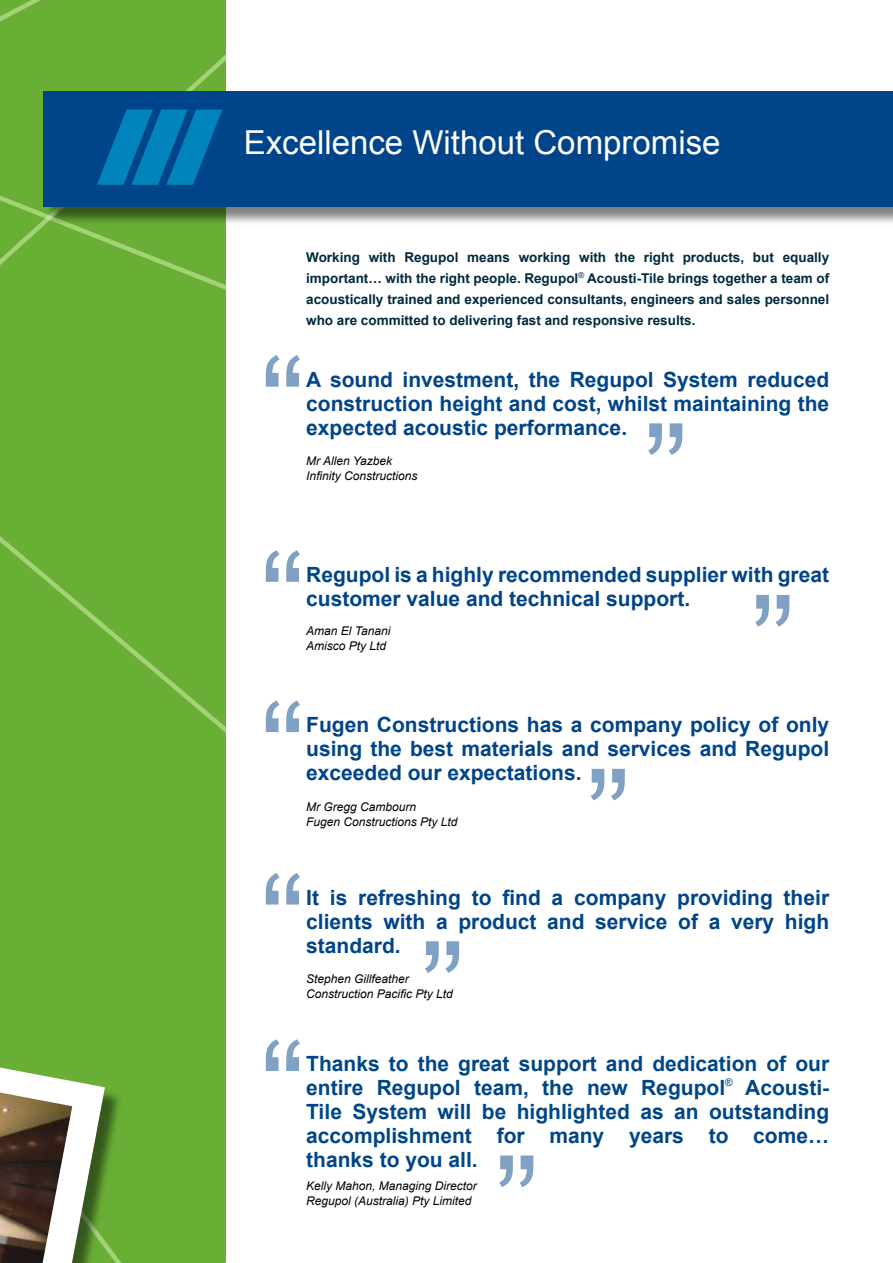
<style>
.page{position:relative;width:893px;height:1263px;background:#fff}
.page>*{position:absolute;margin:0;border:0;box-sizing:border-box;transform-origin:0 0}
.t1{font:135px "Arial";color:#004489}
.t2{font:33px "Arial";color:#fff}
.t3{font:700 21px/24px "Arial";color:#004489}
.t4{font:700 21px/24px "Arial";color:#004686;text-align:justify}
.t5{font:700 13.5px/21px "Arial";color:#00293e;text-align:justify}
.t6{font:italic 12px/15px "Arial";color:#000}
</style>
<div class="page">
<hr style="left:222px;top:673px;width:4px;height:590px;background:#69af36">
<hr style="left:222px;top:0;width:4px;height:673px;background:#69af36">
<div style="left:45px;top:92px;width:848px;height:134px;background:#000;opacity:.5"></div>
<div style="left:43px;top:91px;width:850px;height:116px;background:#004489"></div>
<svg style="left:0;top:0;width:222px;height:1263px"></svg>
<h2 class="t2" style="left:244px;top:124px;width:478px">Excellence Without Compromise</h2>
<p class="t5" style="left:306px;top:247px;width:525px">Working with Regupol means working with the right products, but equally important… with the right people. Regupol<sup>®</sup> Acousti-Tile brings together a team of acoustically trained and experienced consultants, engineers and sales personnel who are committed to delivering fast and responsive results.</p>
<h1 class="t1" style="left:260px;top:330px;width:46px">“</h1>
<p class="t3" style="left:306px;top:368px;width:524px">A sound investment, the Regupol System reduced construction height and cost, whilst maintaining the</p>
<p class="t3" style="left:306px;top:416px;width:322px">expected acoustic performance.</p>
<h1 class="t1" style="left:688px;top:480px;width:46px;rotate:-180deg">“</h1>
<p class="t6" style="left:306px;top:453px;width:113px">Mr Allen Yazbek<br>Infinity Constructions</p>
<h1 class="t1" style="left:260px;top:525px;width:46px">“</h1>
<p class="t3" style="left:306px;top:563px;width:524px">Regupol is a highly recommended supplier with great customer value and technical support.</p>
<h1 class="t1" style="left:795px;top:651px;width:46px;rotate:-180deg">“</h1>
<p class="t6" style="left:306px;top:624px;width:86px">Aman El Tanani<br>Amisco Pty Ltd</p>
<h1 class="t1" style="left:260px;top:675px;width:46px">“</h1>
<p class="t3" style="left:306px;top:713px;width:524px">Fugen Constructions has a company policy of only using the best materials and services and Regupol</p>
<p class="t3" style="left:306px;top:761px;width:277px">exceeded our expectations.</p>
<h1 class="t1" style="left:630px;top:825px;width:46px;rotate:-180deg">“</h1>
<p class="t6" style="left:306px;top:799px;width:153px">Mr Gregg Cambourn<br>Fugen Constructions Pty Ltd</p>
<h1 class="t1" style="left:260px;top:848px;width:46px">“</h1>
<p class="t3" style="left:306px;top:885px;width:524px">It is refreshing to find a company providing their clients with a product and service of a very high</p>
<p class="t3" style="left:306px;top:933px;width:96px">standard.</p>
<h1 class="t1" style="left:465px;top:998px;width:46px;rotate:-180deg">“</h1>
<p class="t6" style="left:306px;top:971px;width:148px">Stephen Gillfeather<br>Construction Pacific Pty Ltd</p>
<h1 class="t1" style="left:260px;top:1014px;width:46px">“</h1>
<p class="t4" style="left:306px;top:1052px;width:524px">Thanks to the great support and dedication of our entire Regupol team, the new Regupol<sup>®</sup> Acousti-Tile System will be highlighted as an outstanding accomplishment for many years to come… thanks to you all.</p>
<h1 class="t1" style="left:539px;top:1212px;width:46px;rotate:-180deg">“</h1>
<p class="t6" style="left:306px;top:1178px;width:172px">Kelly Mahon, Managing Director<br>Regupol (Australia) Pty Limited</p>
</div>
